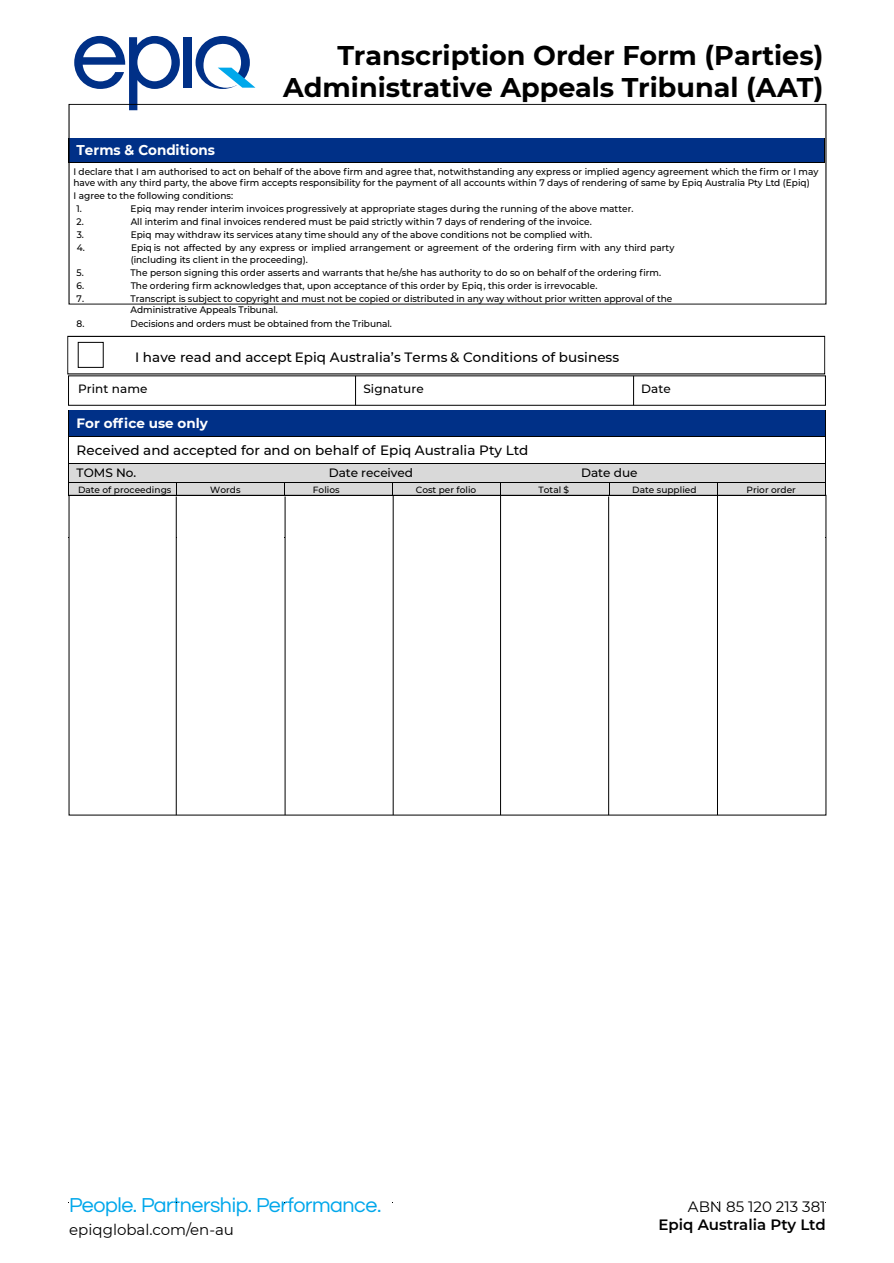
<style>
.page{position:relative;width:894px;height:1263px;background:#fff}
.page>*{position:absolute;margin:0;border:0;box-sizing:border-box;transform-origin:0 0}
.t1{font:700 27px/32.4px "Montserrat";color:#000;text-align:right}
.t2{font:21px "Questrial";letter-spacing:-.02em;color:#00a7eb}
.t3{font:15px "Montserrat";color:#000}
.t4{font:600 15px "Montserrat";color:#000}
.t5{font:700 14.1px "Montserrat";color:#fff;scale:.95 1}
.t6{font:500 13.5px "Montserrat";letter-spacing:.005em;color:#000}
.t7{font:700 13.5px "Montserrat";color:#fff}
.t8{font:500 12px "Montserrat";color:#000}
.t9{font:500 9.45px/12.9px "Montserrat";color:#000;scale:.95 1}
.t10{font:500 9px "Montserrat";color:#000}
</style>
<div class="page">
<svg style="left:74px;top:36px;width:106px;height:74px"></svg>
<div style="left:183px;top:37px;width:9px;height:51px;background:#003087"></div>
<svg style="left:195px;top:36px;width:60px;height:53px"></svg>
<svg style="left:68px;top:138px;width:1px;height:25px"></svg>
<svg style="left:68px;top:410px;width:1px;height:39px"></svg>
<hr style="left:68px;top:449px;width:1px;height:33px;background:#000">
<svg style="left:68px;top:482px;width:1px;height:14px"></svg>
<div style="left:69px;top:464px;width:756px;height:19px;background:#d9d9d9"></div>
<div style="left:69px;top:138px;width:755px;height:24px;background:#003087"></div>
<hr style="left:69px;top:162px;width:755px;height:1px;background:#000">
<div style="left:68px;top:375px;width:757px;height:31px;border:1px solid #000"></div>
<svg style="left:633px;top:376px;width:1px;height:29px"></svg>
<div style="left:69px;top:104px;width:757px;height:200px;border:1px solid #000"></div>
<svg style="left:355px;top:376px;width:1px;height:29px"></svg>
<div style="left:78px;top:342px;width:26px;height:26px;background:#fff;border:1px solid #000"></div>
<div style="left:69px;top:410px;width:755px;height:26px;background:#003087"></div>
<hr style="left:69px;top:436px;width:755px;height:1px;background:#000">
<hr style="left:69px;top:463px;width:251px;height:1px;background:#000">
<hr style="left:321px;top:463px;width:251px;height:1px;background:#000">
<hr style="left:573px;top:463px;width:251px;height:1px;background:#000">
<div style="left:69px;top:483px;width:107px;height:12px;background:#d9d9d9"></div>
<div style="left:177px;top:483px;width:107px;height:12px;background:#d9d9d9"></div>
<div style="left:285px;top:483px;width:107px;height:12px;background:#d9d9d9"></div>
<div style="left:393px;top:483px;width:107px;height:12px;background:#d9d9d9"></div>
<div style="left:501px;top:483px;width:107px;height:12px;background:#d9d9d9"></div>
<div style="left:609px;top:483px;width:107px;height:12px;background:#d9d9d9"></div>
<div style="left:717px;top:483px;width:107px;height:12px;background:#d9d9d9"></div>
<hr style="left:69px;top:482px;width:107px;height:1px;background:#000">
<hr style="left:177px;top:482px;width:107px;height:1px;background:#000">
<hr style="left:285px;top:482px;width:35px;height:1px;background:#000">
<hr style="left:321px;top:482px;width:71px;height:1px;background:#000">
<hr style="left:393px;top:482px;width:107px;height:1px;background:#000">
<hr style="left:501px;top:482px;width:71px;height:1px;background:#000">
<hr style="left:573px;top:482px;width:35px;height:1px;background:#000">
<hr style="left:609px;top:482px;width:107px;height:1px;background:#000">
<hr style="left:717px;top:482px;width:107px;height:1px;background:#000">
<svg style="left:176px;top:482px;width:1px;height:13px"></svg>
<svg style="left:284px;top:482px;width:1px;height:13px"></svg>
<svg style="left:392px;top:482px;width:1px;height:13px"></svg>
<svg style="left:500px;top:482px;width:1px;height:13px"></svg>
<svg style="left:608px;top:482px;width:1px;height:13px"></svg>
<svg style="left:716px;top:482px;width:1px;height:13px"></svg>
<svg style="left:824px;top:482px;width:1px;height:13px"></svg>
<hr style="left:176px;top:496px;width:1px;height:319px;background:#000">
<hr style="left:284px;top:496px;width:1px;height:319px;background:#000">
<hr style="left:392px;top:495px;width:1px;height:320px;background:#000">
<hr style="left:500px;top:495px;width:1px;height:320px;background:#000">
<hr style="left:608px;top:496px;width:1px;height:319px;background:#000">
<hr style="left:716px;top:495px;width:1px;height:320px;background:#000">
<hr style="left:824px;top:449px;width:1px;height:33px;background:#000">
<svg style="left:824px;top:410px;width:1px;height:53px"></svg>
<div style="left:67px;top:336px;width:757px;height:38px;border:1px solid #000"></div>
<h1 class="t1" style="left:283px;top:38px;width:541px">Transcription Order Form (Parties)<br>Administrative Appeals Tribunal (AAT)</h1>
<h3 class="t5" style="left:77px;top:140px;width:147px">Terms &amp; Conditions</h3>
<p class="t9" style="left:77px;top:189px;width:166px;text-indent:-3px">I agree to the following conditions:<br>1.</p>
<p class="t9" style="left:73px;top:165px;width:785px;line-height:11.2px">I declare that I am authorised to act on behalf of the above firm and agree that, notwithstanding any express or implied agency agreement which the firm or I may have with any third party, the above firm accepts responsibility for the payment of all accounts within 7 days of rendering of same by Epiq Australia Pty Ltd (Epiq)</p>
<p class="t9" style="left:131px;top:201px;width:530px">Epiq may render interim invoices progressively at appropriate stages during the running of the above matter.</p>
<p class="t9" style="left:77px;top:214px;width:9px">2.</p>
<p class="t9" style="left:131px;top:214px;width:486px">All interim and final invoices rendered must be paid strictly within 7 days of rendering of the invoice.</p>
<p class="t9" style="left:77px;top:227px;width:9px">3.</p>
<p class="t9" style="left:131px;top:227px;width:487px">Epiq may withdraw its services at any time should any of the above conditions not be complied with.</p>
<p class="t9" style="left:77px;top:240px;width:10px">4.</p>
<p class="t9" style="left:131px;top:240px;width:573px">Epiq is not affected by any express or implied arrangement or agreement of the ordering firm with any third party (including its client in the proceeding).</p>
<p class="t9" style="left:77px;top:266px;width:9px">5.</p>
<p class="t9" style="left:131px;top:266px;width:559px">The person signing this order asserts and warrants that he/she has authority to do so on behalf of the ordering firm.</p>
<p class="t9" style="left:77px;top:279px;width:9px">6.</p>
<p class="t9" style="left:131px;top:279px;width:492px">The ordering firm acknowledges that, upon acceptance of this order by Epiq, this order is irrevocable.</p>
<p class="t9" style="left:77px;top:291px;width:9px">7.</p>
<p class="t9" style="left:131px;top:292px;width:571px;line-height:11.2px">Transcript is subject to copyright and must not be copied or distributed in any way without prior written approval of the<br>Administrative Appeals Tribunal.</p>
<p class="t9" style="left:77px;top:317px;width:10px">8.</p>
<p class="t9" style="left:131px;top:317px;width:276px">Decisions and orders must be obtained from the Tribunal.</p>
<h3 class="t6" style="left:135px;top:348px;width:485px">I have read and accept Epiq Australia’s Terms &amp; Conditions of business</h3>
<p class="t8" style="left:78px;top:381px;width:71px">Print name</p>
<p class="t8" style="left:363px;top:381px;width:62px">Signature</p>
<p class="t8" style="left:641px;top:381px;width:31px">Date</p>
<h3 class="t7" style="left:77px;top:414px;width:133px">For office use only</h3>
<h3 class="t6" style="left:77px;top:441px;width:453px">Received and accepted for and on behalf of Epiq Australia Pty Ltd</h3>
<p class="t8" style="left:77px;top:464px;width:61px">TOMS No.</p>
<p class="t8" style="left:329px;top:464px;width:86px">Date received</p>
<p class="t8" style="left:581px;top:464px;width:58px">Date due</p>
<p class="t10" style="left:78px;top:483px;width:95px">Date of proceedings</p>
<p class="t10" style="left:210px;top:483px;width:32px">Words</p>
<p class="t10" style="left:313px;top:483px;width:28px">Folios</p>
<p class="t10" style="left:415px;top:483px;width:62px">Cost per folio</p>
<p class="t10" style="left:538px;top:483px;width:32px">Total $</p>
<p class="t10" style="left:632px;top:483px;width:66px">Date supplied</p>
<p class="t10" style="left:746px;top:483px;width:51px">Prior order</p>
<h2 class="t2" style="left:69px;top:1194px;width:314px">People. Partnership. Performance.</h2>
<h3 class="t3" style="left:69px;top:1218px;width:166px">epiqglobal.com/en-au</h3>
<h3 class="t3" style="left:687px;top:1196px;width:139px">ABN 85 120 213 381</h3>
<h3 class="t4" style="left:658px;top:1213px;width:168px">Epiq Australia Pty Ltd</h3>
</div>
